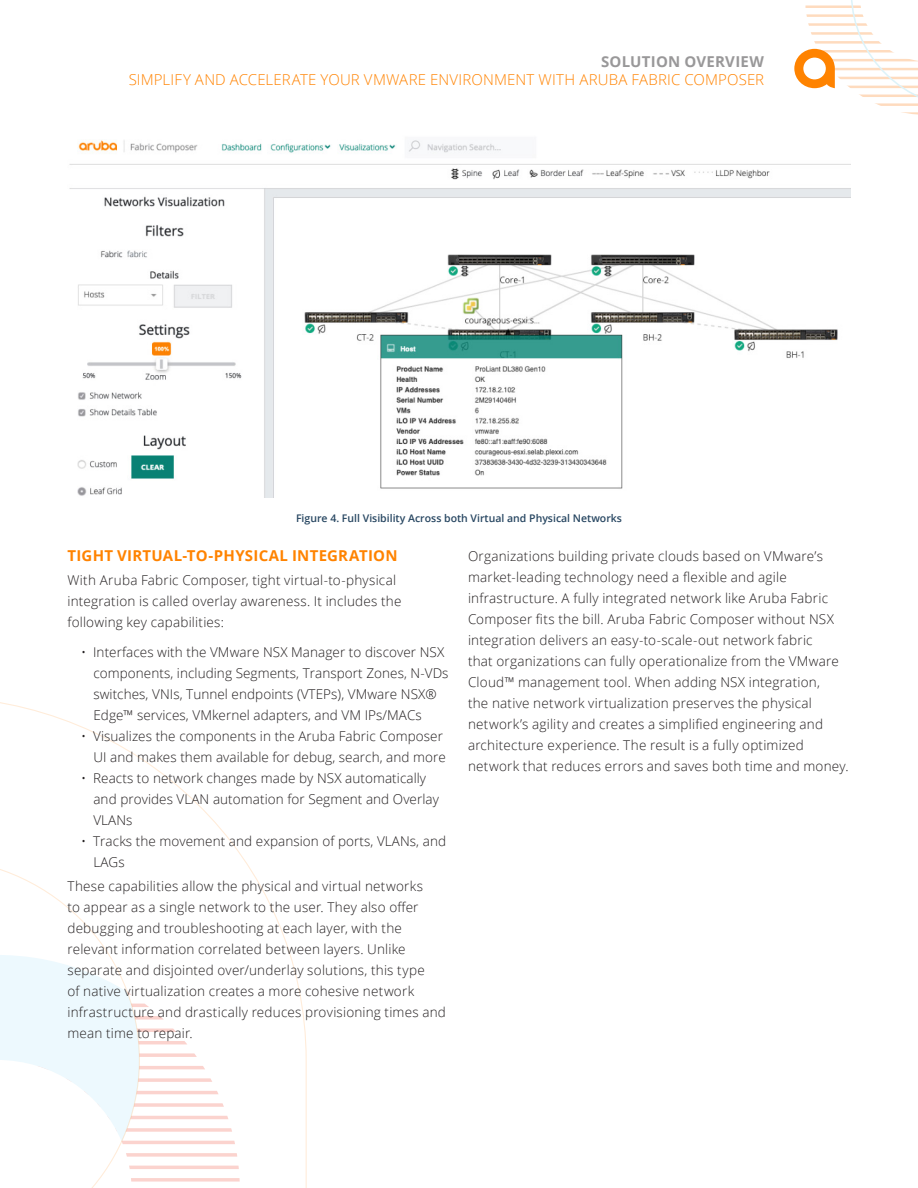
<style>
.page{position:relative;width:918px;height:1188px;background:#fff}
.page>*{position:absolute;margin:0;border:0;box-sizing:border-box;transform-origin:0 0}
.t1{font:300 15px "Open Sans";letter-spacing:.01em;color:#ff8300}
.Body__Head_10_14_Bol{font:700 15px "Open Sans";letter-spacing:.015em;color:#ff8300}
.t2{font:700 15px "Open Sans";letter-spacing:.015em;color:#999899}
.Body__Text_9_14_Ligh{font:300 13.5px/21px "Open Sans";letter-spacing:.015em;color:#231f20}
.Body__Text_9_14_Ligh-2{font:600 10.5px "Open Sans";color:#274661}
</style>
<div class="page">
<svg style="left:0;top:702px;width:307px;height:486px"></svg>
<svg style="left:794px;top:0;width:124px;height:115px"></svg>
<img style="left:69px;top:140px;width:781px;height:357px">
<p class="t2" style="left:601px;top:51px;width:165px">SOLUTION OVERVIEW</p>
<p class="t1" style="left:129px;top:69px;width:637px">SIMPLIFY AND ACCELERATE YOUR VMWARE ENVIRONMENT WITH ARUBA FABRIC COMPOSER</p>
<p class="Body__Text_9_14_Ligh-2" style="left:296px;top:511px;width:327px">Figure 4. Full Visibility Across both Virtual and Physical Networks</p>
<p class="Body__Head_10_14_Bol" style="left:68px;top:545px;width:332px">TIGHT VIRTUAL-TO-PHYSICAL INTEGRATION</p>
<p class="Body__Text_9_14_Ligh" style="left:68px;top:569px;width:335px">With Aruba Fabric Composer, tight virtual-to-physical integration is called overlay awareness. It includes the following key capabilities:</p>
<p class="Body__Text_9_14_Ligh" style="left:93px;top:641px;width:357px;text-indent:-12px">• Interfaces with the VMware NSX Manager to discover NSX components, including Segments, Transport Zones, N-VDs switches, VNIs, Tunnel endpoints (VTEPs), VMware NSX® Edge™ services, VMkernel adapters, and VM IPs/MACs</p>
<p class="Body__Text_9_14_Ligh" style="left:81px;top:725px;width:366px;text-align:right">• Visualizes the components in the Aruba Fabric Composer<br>UI and makes them available for debug, search, and more</p>
<p class="Body__Text_9_14_Ligh" style="left:93px;top:767px;width:347px;text-indent:-12px">• Reacts to network changes made by NSX automatically and provides VLAN automation for Segment and Overlay<br>VLANs</p>
<p class="Body__Text_9_14_Ligh" style="left:93px;top:830px;width:354px;text-indent:-12px">• Tracks the movement and expansion of ports, VLANs, and<br>LAGs</p>
<p class="Body__Text_9_14_Ligh" style="left:68px;top:875px;width:380px">These capabilities allow the physical and virtual networks<br>to appear as a single network to the user. They also offer debugging and troubleshooting at each layer, with the relevant information correlated between layers. Unlike separate and disjointed over/underlay solutions, this type<br>of native virtualization creates a more cohesive network infrastructure and drastically reduces provisioning times and mean time to repair.</p>
<p class="Body__Text_9_14_Ligh" style="left:468px;top:545px;width:382px">Organizations building private clouds based on VMware’s market-leading technology need a flexible and agile infrastructure. A fully integrated network like Aruba Fabric Composer fits the bill. Aruba Fabric Composer without NSX integration delivers an easy-to-scale-out network fabric<br>that organizations can fully operationalize from the VMware Cloud™ management tool. When adding NSX integration,<br>the native network virtualization preserves the physical network’s agility and creates a simplified engineering and architecture experience. The result is a fully optimized network that reduces errors and saves both time and money.</p>
</div>
